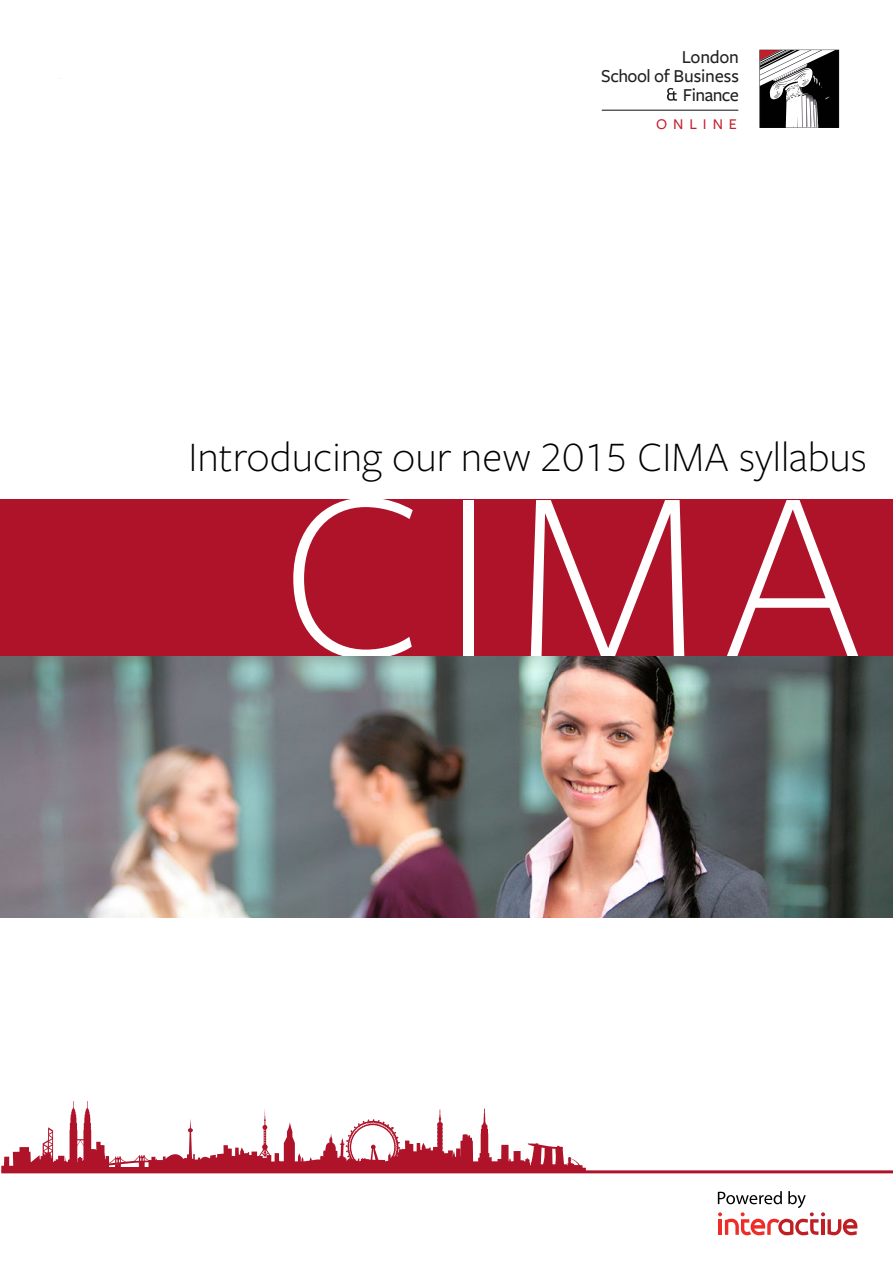
<style>
.page{position:relative;width:893px;height:1263px;background:#fff}
.page>*{position:absolute;margin:0;border:0;box-sizing:border-box;transform-origin:0 0}
.t1{font:300 250.5px "Freight Sans Pro";color:#fff}
.t2{font:300 43.5px "Freight Sans Pro";color:#000}
.t3{font:500 18.9px/18.9px "Freight Sans Pro";letter-spacing:-.02em;color:#231f20;text-align:right}
.t4{font:500 15.45px "Freight Sans Pro";letter-spacing:.38em;color:#c2202e}
</style>
<div class="page">
<div style="left:0;top:500px;width:893px;height:157px;background:#ae132a"></div>
<img style="left:0;top:656px;width:893px;height:262px">
<div style="left:760px;top:50px;width:79px;height:77px;background:#010101"></div>
<div style="left:759px;top:50px;width:80px;height:78px;border:1px solid #080709"></div>
<svg style="left:760px;top:50px;width:75px;height:78px"></svg>
<svg style="left:667px;top:88px;width:10px;height:13px"></svg>
<hr style="left:602px;top:110px;width:136px;height:1px;background:#231f20">
<svg style="left:1px;top:1101px;width:585px;height:69px"></svg>
<hr style="left:1px;top:1170px;width:892px;height:3px;background:#ae132a">
<svg style="left:718px;top:1191px;width:139px;height:44px"></svg>
<p class="t3" style="left:601px;top:47px;width:139px">London<br>School of Business<br>Finance</p>
<p class="t4" style="left:656px;top:114px;width:82px">ONLINE</p>
<p class="t2" style="left:188px;top:428px;width:680px">Introducing our new 2015 CIMA syllabus</p>
<h1 class="t1" style="left:281px;top:409px;width:585px">CIMA</h1>
</div>
